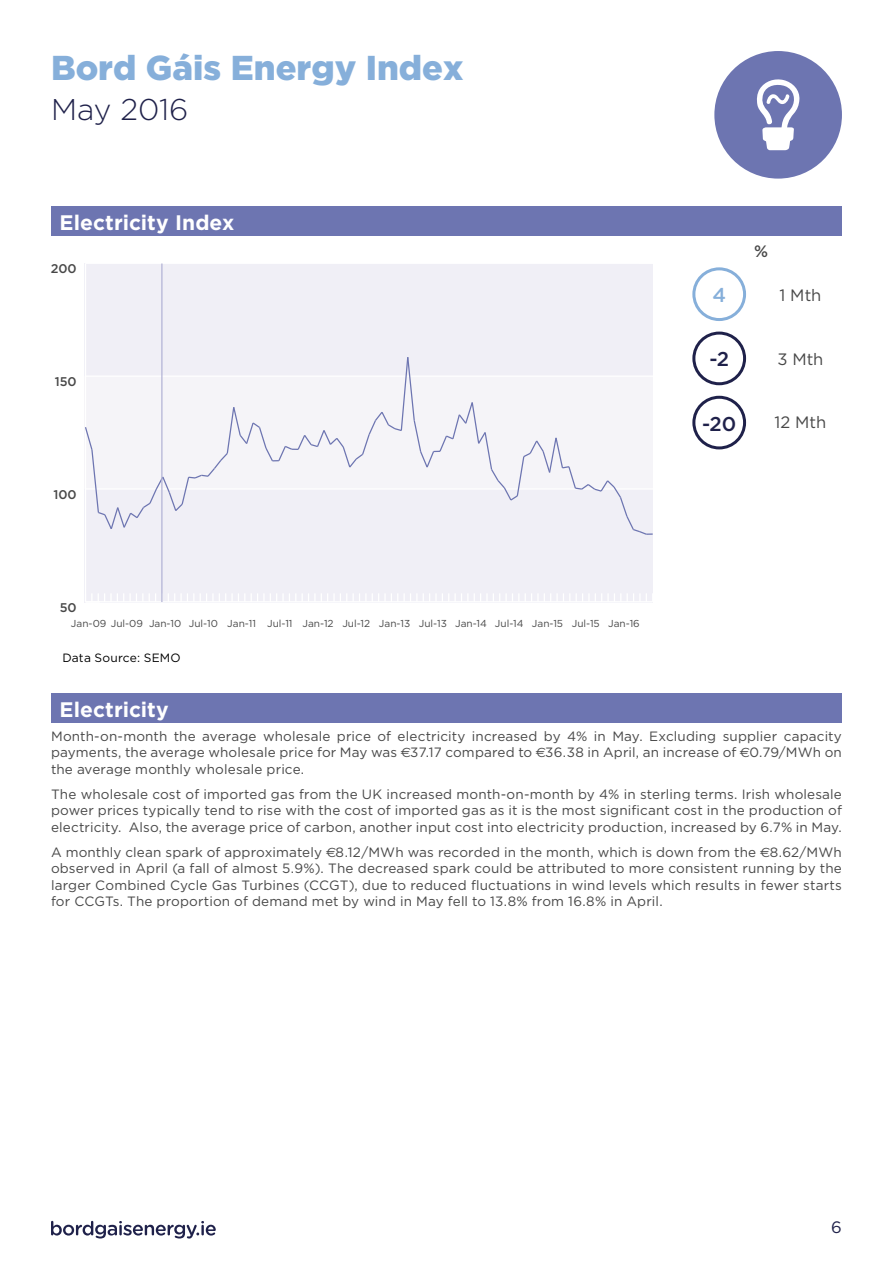
<style>
.page{position:relative;width:893px;height:1263px;background:#fff}
.page>*{position:absolute;margin:0;border:0;box-sizing:border-box;transform-origin:0 0}
.t1{font:900 34.5px "Gotham";color:#86afda}
.t2{font:300 30px "Gotham";color:#1f214a}
.t3{font:700 21px "Gotham";color:#fff}
.t4{font:500 19.95px "Gotham";color:#1f214a}
.t5{font:500 19.95px "Gotham";color:#86afda}
.t6{font:16.5px "Gotham";color:#484848}
.t7{font:16.5px "Gotham";color:#1f214a}
.t8{font:500 16.5px "Gotham";color:#484848}
.t9{font:13.5px/16.5px "Gotham";letter-spacing:.01em;color:#484848;text-align:justify}
.t10{font:500 12.6px "Gotham";color:#484848}
.t11{font:12px "Gotham";letter-spacing:.015em;color:#000}
.t12{font:10.05px "Gotham";color:#484848}
.s1{font-family:"Euro Sans"}
</style>
<div class="page">
<svg style="left:51px;top:1221px;width:165px;height:17px"></svg>
<div style="left:84px;top:263px;width:569px;height:339px;background:#f0eff6"></div>
<hr style="left:161px;top:263px;width:2px;height:339px;background:#b3b4d6">
<div style="left:51px;top:693px;width:791px;height:30px;background:#6d75b1"></div>
<div style="left:51px;top:206px;width:791px;height:30px;background:#6d75b1"></div>
<div style="left:692px;top:396px;width:54px;height:53px;border:3px solid #1f214a;border-radius:50%"></div>
<div style="left:714px;top:51px;width:128px;height:128px;background:#6d75b1;border-radius:50%"></div>
<svg style="left:757px;top:79px;width:43px;height:71px"></svg>
<div style="left:692px;top:332px;width:54px;height:53px;border:3px solid #1f214a;border-radius:50%"></div>
<div style="left:692px;top:267px;width:54px;height:54px;border:3px solid #86afda;border-radius:50%"></div>
<h1 class="t1" style="left:51px;top:47px;width:414px">Bord Gáis Energy Index</h1>
<h2 class="t2" style="left:51px;top:90px;width:139px">May 2016</h2>
<h3 class="t3" style="left:60px;top:210px;width:176px">Electricity Index</h3>
<p class="t10" style="left:51px;top:261px;width:27px">200</p>
<p class="t10" style="left:55px;top:373px;width:23px">150</p>
<p class="t10" style="left:53px;top:486px;width:25px">100</p>
<p class="t10" style="left:60px;top:599px;width:18px">50</p>
<p class="t12" style="left:71px;top:617px;width:570px">Jan-09 Jul-09 Jan-10 Jul-10 Jan-11 Jul-11 Jan-12 Jul-12 Jan-13 Jul-13 Jan-14 Jul-14 Jan-15 Jul-15 Jan-16</p>
<p class="t11" style="left:62px;top:651px;width:120px">Data Source: SEMO</p>
<h3 class="t3" style="left:60px;top:697px;width:111px">Electricity</h3>
<h3 class="t5" style="left:712px;top:282px;width:15px">4</h3>
<p class="t8" style="left:754px;top:240px;width:16px">%</p>
<p class="t6" style="left:779px;top:286px;width:43px">1 Mth</p>
<h3 class="t4" style="left:709px;top:346px;width:21px">-2</h3>
<h3 class="t4" style="left:702px;top:410px;width:36px">-20</h3>
<p class="t6" style="left:777px;top:350px;width:48px">3 Mth</p>
<p class="t6" style="left:774px;top:413px;width:53px">12 Mth</p>
<p class="t9" style="left:51px;top:727px;width:792px">Month-on-month the average wholesale price of electricity increased by 4% in May. Excluding supplier capacity payments, the average wholesale price for May was <span class="s1">E</span>37.17 compared to <span class="s1">E</span>36.38 in April, an increase of <span class="s1">E</span>0.79/MWh on the average monthly wholesale price.</p>
<p class="t9" style="left:51px;top:785px;width:792px">The wholesale cost of imported gas from the UK increased month-on-month by 4% in sterling terms. Irish wholesale power prices typically tend to rise with the cost of imported gas as it is the most significant cost in the production of electricity. Also, the average price of carbon, another input cost into electricity production, increased by 6.7% in May.</p>
<p class="t9" style="left:51px;top:843px;width:792px">A monthly clean spark of approximately <span class="s1">E</span>8.12/MWh was recorded in the month, which is down from the <span class="s1">E</span>8.62/MWh observed in April (a fall of almost 5.9%). The decreased spark could be attributed to more consistent running by the larger Combined Cycle Gas Turbines (CCGT), due to reduced fluctuations in wind levels which results in fewer starts for CCGTs. The proportion of demand met by wind in May fell to 13.8% from 16.8% in April.</p>
<p class="t7" style="left:831px;top:1218px;width:12px">6</p>
</div>
